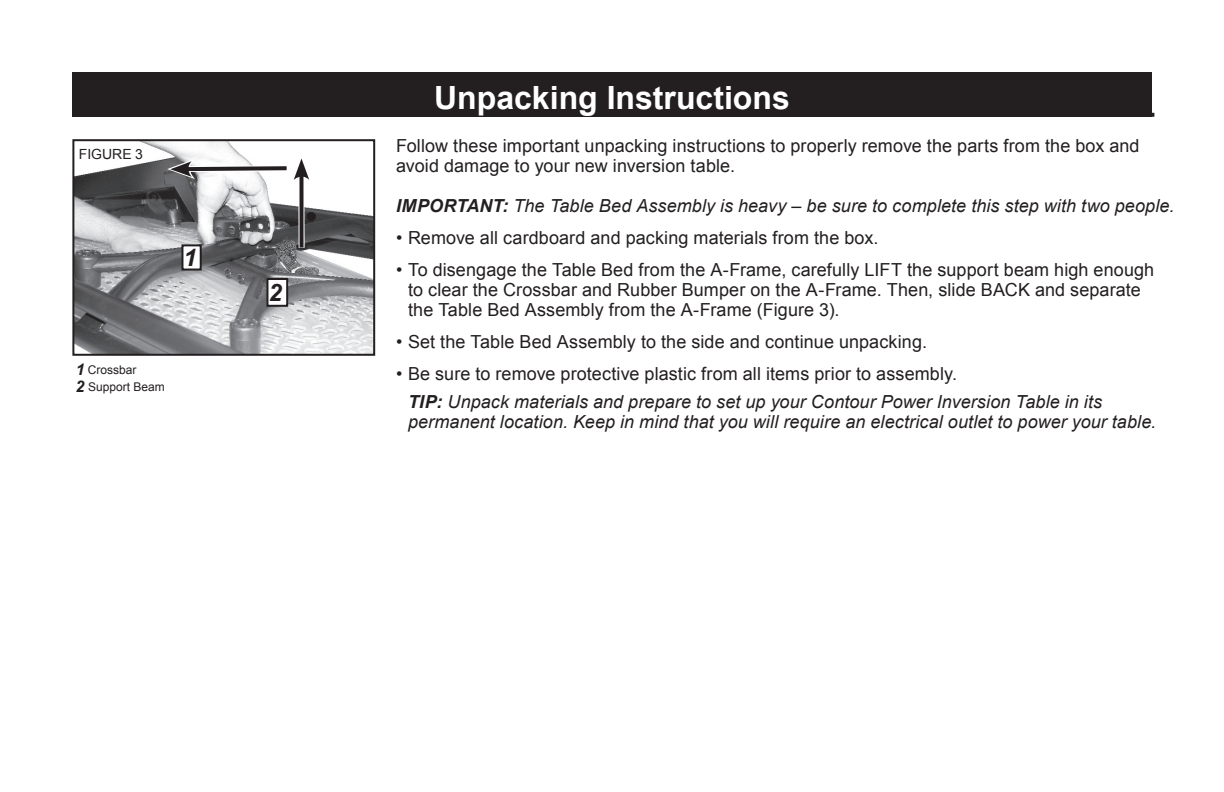
<style>
.page{position:relative;width:1224px;height:792px;background:#fff}
.page>*{position:absolute;margin:0;border:0;box-sizing:border-box;transform-origin:0 0}
.t1{font:700 32px "Arial";color:#fff}
.t2{font:italic 700 24px "Arial";color:#231f20}
.t3{font:18px/20px "Arial";letter-spacing:.005em;color:#231f20}
.t4{font:italic 18px/28px "Arial";letter-spacing:.005em;color:#231f20}
.t5{font:14px "Arial";color:#231f20}
.t6{font:12px "Arial";color:#231f20}
.s1{font-weight:700}
.s2{font-style:normal}
.s3{font-weight:700;font-style:italic;font-size:16px}
</style>
<div class="page">
<img style="left:75px;top:142px;width:297px;height:211px">
<div style="left:72px;top:139px;width:303px;height:217px;border:2px solid #231f20"></div>
<svg style="left:298px;top:182px;width:7px;height:66px"></svg>
<div style="left:299px;top:172px;width:5px;height:76px;background:#231f20"></div>
<div style="left:182px;top:245px;width:19px;height:25px;background:#fff"></div>
<div style="left:181px;top:244px;width:21px;height:27px;border:2px solid #231f20"></div>
<div style="left:267px;top:279px;width:20px;height:27px;background:#fff"></div>
<div style="left:266px;top:278px;width:22px;height:29px;border:2px solid #231f20"></div>
<svg style="left:167px;top:154px;width:144px;height:28px"></svg>
<div style="left:72px;top:72px;width:1080px;height:44px;background:#231f20"></div>
<hr style="left:73px;top:113px;width:1081px;height:4px;background:#231f20">
<h1 class="t1" style="left:434px;top:86px;width:357px">Unpacking Instructions</h1>
<p class="t5" style="left:79px;top:149px;width:66px">FIGURE 3</p>
<p class="t3" style="left:396px;top:138px;width:745px">Follow these important unpacking instructions to properly remove the parts from the box and avoid damage to your new inversion table.</p>
<p class="t4" style="left:396px;top:192px;width:780px"><span class="s1">IMPORTANT:</span> The Table Bed Assembly is heavy – be sure to complete this step with two people.</p>
<p class="t3" style="left:396px;top:228px;width:484px">• Remove all cardboard and packing materials from the box.</p>
<p class="t3" style="left:408px;top:260px;width:748px;text-indent:-12px">• To disengage the Table Bed from the A-Frame, carefully LIFT the support beam high enough to clear the Crossbar and Rubber Bumper on the A-Frame. Then, slide BACK and separate the Table Bed Assembly from the A-Frame (Figure 3).</p>
<p class="t3" style="left:396px;top:332px;width:533px">• Set the Table Bed Assembly to the side and continue unpacking.</p>
<p class="t4" style="left:408px;top:360px;width:696px;text-indent:-12px"><span class="s2">• Be sure to remove protective plastic from all items prior to assembly.<br></span><span class="s1">TIP:</span> Unpack materials and prepare to set up your Contour Power Inversion Table in its</p>
<p class="t4" style="left:408px;top:408px;width:750px">permanent location. Keep in mind that you will require an electrical outlet to power your table.</p>
<h2 class="t2" style="left:183px;top:244px;width:15px">1</h2>
<h2 class="t2" style="left:268px;top:279px;width:15px">2</h2>
<p class="t6" style="left:76px;top:365px;width:62px"><span class="s3">1</span> Crossbar</p>
<p class="t6" style="left:76px;top:382px;width:91px"><span class="s3">2</span> Support Beam</p>
</div>
